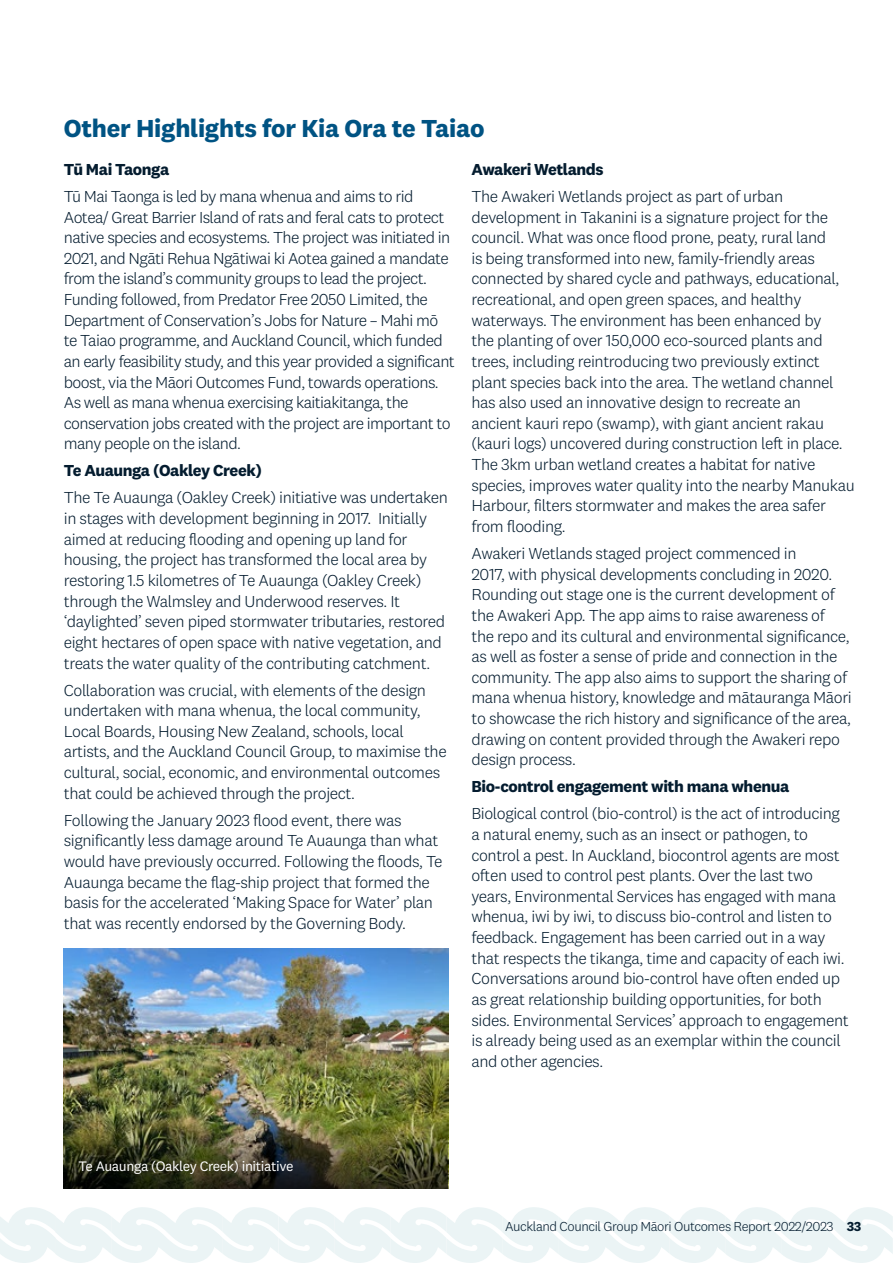
<style>
.page{position:relative;width:893px;height:1263px;background:#fff}
.page>*{position:absolute;margin:0;border:0;box-sizing:border-box;transform-origin:0 0}
.AC_LFD_Subheading_Style_1{font:700 25.5px "National 2";letter-spacing:-.01em;color:#005383}
.AC_LFD_Body_Copy{font:300 16.5px/20.7px "National 2";letter-spacing:-.025em;color:#041c2f}
.AC_LFD_Body_Copy-2{font:700 16.5px "National 2";letter-spacing:-.025em;color:#041c2f}
.t1{font:14.25px "National 2";letter-spacing:-.03em;color:#fff}
.t2{font:300 13.5px "National 2";letter-spacing:-.03em;color:#041c2f}
.s1{font-weight:700}
</style>
<div class="page">
<svg style="left:0;top:1207px;width:893px;height:56px"></svg>
<img style="left:64px;top:948px;width:384px;height:132px">
<img style="left:64px;top:1080px;width:384px;height:109px">
<h2 class="AC_LFD_Subheading_Style_1" style="left:64px;top:112px;width:422px">Other Highlights for Kia Ora te Taiao</h2>
<p class="AC_LFD_Body_Copy-2" style="left:64px;top:159px;width:107px">Tū Mai Taonga</p>
<p class="AC_LFD_Body_Copy" style="left:64px;top:186px;width:393px">Tū Mai Taonga is led by mana whenua and aims to rid Aotea/ Great Barrier Island of rats and feral cats to protect native species and ecosystems. The project was initiated in 2021, and Ngāti Rehua Ngātiwai ki Aotea gained a mandate from the island’s community groups to lead the project.<br>Funding followed, from Predator Free 2050 Limited, the Department of Conservation’s Jobs for Nature – Mahi mō te Taiao programme, and Auckland Council, which funded an early feasibility study, and this year provided a significant boost, via the Māori Outcomes Fund, towards operations.<br>As well as mana whenua exercising kaitiakitanga, the conservation jobs created with the project are important to many people on the island.</p>
<p class="AC_LFD_Body_Copy-2" style="left:64px;top:461px;width:200px">Te Auaunga (Oakley Creek)</p>
<p class="AC_LFD_Body_Copy" style="left:64px;top:487px;width:386px">The Te Auaunga (Oakley Creek) initiative was undertaken in stages with development beginning in 2017. Initially aimed at reducing flooding and opening up land for housing, the project has transformed the local area by restoring 1.5 kilometres of Te Auaunga (Oakley Creek) through the Walmsley and Underwood reserves. It ‘daylighted’ seven piped stormwater tributaries, restored eight hectares of open space with native vegetation, and treats the water quality of the contributing catchment.</p>
<p class="AC_LFD_Body_Copy" style="left:64px;top:679px;width:384px">Collaboration was crucial, with elements of the design undertaken with mana whenua, the local community, Local Boards, Housing New Zealand, schools, local artists, and the Auckland Council Group, to maximise the cultural, social, economic, and environmental outcomes that could be achieved through the project.</p>
<p class="AC_LFD_Body_Copy" style="left:64px;top:809px;width:380px">Following the January 2023 flood event, there was significantly less damage around Te Auaunga than what would have previously occurred. Following the floods, Te Auaunga became the flag-ship project that formed the basis for the accelerated ‘Making Space for Water’ plan that was recently endorsed by the Governing Body.</p>
<p class="AC_LFD_Body_Copy-2" style="left:471px;top:159px;width:134px">Awakeri Wetlands</p>
<p class="AC_LFD_Body_Copy" style="left:471px;top:186px;width:385px">The Awakeri Wetlands project as part of urban development in Takanini is a signature project for the council. What was once flood prone, peaty, rural land<br>is being transformed into new, family-friendly areas connected by shared cycle and pathways, educational, recreational, and open green spaces, and healthy waterways. The environment has been enhanced by<br>the planting of over 150,000 eco-sourced plants and trees, including reintroducing two previously extinct plant species back into the area. The wetland channel has also used an innovative design to recreate an ancient kauri repo (swamp), with giant ancient rakau (kauri logs) uncovered during construction left in place.<br>The 3km urban wetland creates a habitat for native species, improves water quality into the nearby Manukau Harbour, filters stormwater and makes the area safer from flooding.</p>
<p class="AC_LFD_Body_Copy" style="left:471px;top:543px;width:382px">Awakeri Wetlands staged project commenced in<br>2017, with physical developments concluding in 2020.<br>Rounding out stage one is the current development of the Awakeri App. The app aims to raise awareness of<br>the repo and its cultural and environmental significance, as well as foster a sense of pride and connection in the community. The app also aims to support the sharing of mana whenua history, knowledge and mātauranga Māori to showcase the rich history and significance of the area, drawing on content provided through the Awakeri repo design process.</p>
<p class="AC_LFD_Body_Copy-2" style="left:471px;top:776px;width:319px">Bio-control engagement with mana whenua</p>
<p class="AC_LFD_Body_Copy" style="left:471px;top:803px;width:379px">Biological control (bio-control) is the act of introducing a natural enemy, such as an insect or pathogen, to control a pest. In Auckland, biocontrol agents are most often used to control pest plants. Over the last two years, Environmental Services has engaged with mana whenua, iwi by iwi, to discuss bio-control and listen to feedback. Engagement has been carried out in a way that respects the tikanga, time and capacity of each iwi.<br>Conversations around bio-control have often ended up as great relationship building opportunities, for both sides. Environmental Services’ approach to engagement is already being used as an exemplar within the council and other agencies.</p>
<p class="t1" style="left:79px;top:1158px;width:216px">Te Auaunga (Oakley Creek) initiative</p>
<p class="t2" style="left:505px;top:1219px;width:358px">Auckland Council Group Māori Outcomes Report 2022/2023 <span class="s1">33</span></p>
</div>
